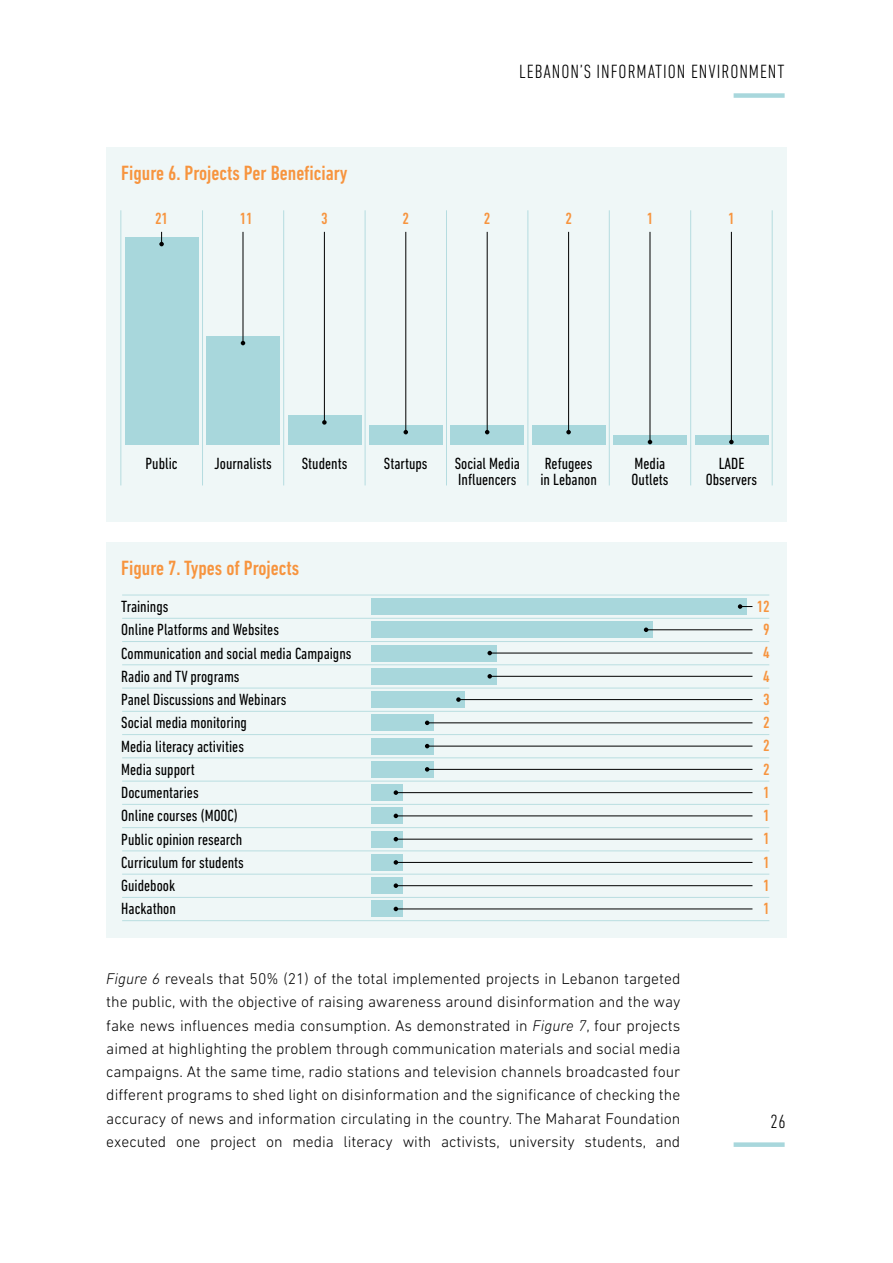
<style>
.page{position:relative;width:893px;height:1263px;background:#fff}
.page>*{position:absolute;margin:0;border:0;box-sizing:border-box;transform-origin:0 0}
.t1{font:500 condensed 21px "DIN Next LT Pro";color:#f7943e}
.t2{font:300 condensed 19.5px "DIN Next LT Pro";letter-spacing:.05em;color:#000}
.t3{font:condensed 16.5px/23.2px "DIN Next LT Pro";color:#000}
.t4{font:500 condensed 16.5px/23.2px "DIN Next LT Pro";color:#f7943e;text-align:center}
.t5{font:300 15.75px/23.2px "DIN Next LT Pro";color:#000;text-align:justify}
.s1{font-style:italic}
</style>
<div class="page">
<div style="left:734px;top:1142px;width:51px;height:5px;background:#a8d7dc"></div>
<div style="left:734px;top:93px;width:51px;height:5px;background:#a8d7dc"></div>
<div style="left:106px;top:147px;width:681px;height:374px;background:#eff7f7"></div>
<div style="left:125px;top:237px;width:73px;height:208px;background:#a8d7dc"></div>
<div style="left:207px;top:336px;width:73px;height:109px;background:#a8d7dc"></div>
<div style="left:288px;top:415px;width:73px;height:30px;background:#a8d7dc"></div>
<div style="left:369px;top:425px;width:74px;height:20px;background:#a8d7dc"></div>
<div style="left:451px;top:425px;width:73px;height:20px;background:#a8d7dc"></div>
<div style="left:532px;top:425px;width:73px;height:20px;background:#a8d7dc"></div>
<div style="left:614px;top:435px;width:73px;height:10px;background:#a8d7dc"></div>
<div style="left:695px;top:435px;width:73px;height:10px;background:#a8d7dc"></div>
<hr style="left:202px;top:210px;width:1px;height:275px;background:#b5dce0">
<hr style="left:121px;top:210px;width:1px;height:275px;background:#b5dce0">
<hr style="left:283px;top:210px;width:1px;height:275px;background:#b5dce0">
<hr style="left:365px;top:210px;width:1px;height:275px;background:#b5dce0">
<hr style="left:446px;top:210px;width:1px;height:275px;background:#b5dce0">
<hr style="left:528px;top:210px;width:1px;height:275px;background:#b5dce0">
<hr style="left:609px;top:210px;width:1px;height:275px;background:#b5dce0">
<hr style="left:690px;top:210px;width:1px;height:275px;background:#b5dce0">
<hr style="left:772px;top:210px;width:1px;height:275px;background:#b5dce0">
<svg style="left:159px;top:232px;width:5px;height:14px"></svg>
<hr style="left:243px;top:232px;width:1px;height:111px;background:#000">
<svg style="left:241px;top:341px;width:4px;height:4px"></svg>
<hr style="left:324px;top:232px;width:1px;height:190px;background:#000">
<svg style="left:322px;top:420px;width:5px;height:5px"></svg>
<hr style="left:405px;top:232px;width:1px;height:200px;background:#000">
<svg style="left:404px;top:430px;width:4px;height:4px"></svg>
<hr style="left:487px;top:232px;width:1px;height:200px;background:#000">
<svg style="left:485px;top:430px;width:4px;height:4px"></svg>
<hr style="left:568px;top:232px;width:1px;height:200px;background:#000">
<svg style="left:566px;top:430px;width:5px;height:4px"></svg>
<hr style="left:650px;top:232px;width:1px;height:210px;background:#000">
<svg style="left:648px;top:440px;width:4px;height:4px"></svg>
<hr style="left:731px;top:232px;width:1px;height:210px;background:#000">
<svg style="left:729px;top:440px;width:5px;height:4px"></svg>
<div style="left:106px;top:542px;width:681px;height:396px;background:#eff7f7"></div>
<div style="left:371px;top:598px;width:376px;height:17px;background:#a8d7dc"></div>
<div style="left:371px;top:621px;width:282px;height:17px;background:#a8d7dc"></div>
<div style="left:371px;top:645px;width:125px;height:16px;background:#a8d7dc"></div>
<div style="left:371px;top:668px;width:125px;height:17px;background:#a8d7dc"></div>
<div style="left:371px;top:691px;width:94px;height:17px;background:#a8d7dc"></div>
<div style="left:371px;top:714px;width:63px;height:17px;background:#a8d7dc"></div>
<div style="left:371px;top:738px;width:63px;height:16px;background:#a8d7dc"></div>
<div style="left:371px;top:761px;width:63px;height:17px;background:#a8d7dc"></div>
<div style="left:371px;top:784px;width:32px;height:17px;background:#a8d7dc"></div>
<div style="left:371px;top:807px;width:32px;height:17px;background:#a8d7dc"></div>
<div style="left:371px;top:831px;width:32px;height:16px;background:#a8d7dc"></div>
<div style="left:371px;top:854px;width:32px;height:17px;background:#a8d7dc"></div>
<div style="left:371px;top:877px;width:32px;height:17px;background:#a8d7dc"></div>
<div style="left:371px;top:900px;width:32px;height:17px;background:#a8d7dc"></div>
<svg style="left:738px;top:604px;width:14px;height:5px"></svg>
<hr style="left:646px;top:629px;width:106px;height:1px;background:#000">
<svg style="left:644px;top:627px;width:4px;height:5px"></svg>
<hr style="left:490px;top:653px;width:262px;height:1px;background:#000">
<svg style="left:487px;top:651px;width:5px;height:4px"></svg>
<hr style="left:458px;top:699px;width:294px;height:1px;background:#000">
<svg style="left:456px;top:697px;width:5px;height:5px"></svg>
<hr style="left:490px;top:676px;width:262px;height:1px;background:#000">
<svg style="left:487px;top:674px;width:5px;height:4px"></svg>
<hr style="left:427px;top:722px;width:325px;height:1px;background:#000">
<svg style="left:425px;top:721px;width:4px;height:4px"></svg>
<hr style="left:427px;top:746px;width:325px;height:1px;background:#000">
<svg style="left:425px;top:744px;width:4px;height:4px"></svg>
<hr style="left:427px;top:769px;width:325px;height:1px;background:#000">
<svg style="left:425px;top:767px;width:4px;height:5px"></svg>
<hr style="left:396px;top:792px;width:356px;height:1px;background:#000">
<svg style="left:394px;top:790px;width:4px;height:5px"></svg>
<hr style="left:396px;top:816px;width:356px;height:1px;background:#000">
<svg style="left:394px;top:814px;width:4px;height:4px"></svg>
<hr style="left:396px;top:839px;width:356px;height:1px;background:#000">
<svg style="left:394px;top:837px;width:4px;height:4px"></svg>
<hr style="left:396px;top:862px;width:356px;height:1px;background:#000">
<svg style="left:394px;top:860px;width:4px;height:5px"></svg>
<hr style="left:396px;top:885px;width:356px;height:1px;background:#000">
<svg style="left:394px;top:883px;width:4px;height:5px"></svg>
<hr style="left:396px;top:909px;width:356px;height:1px;background:#000">
<svg style="left:394px;top:907px;width:4px;height:4px"></svg>
<hr style="left:122px;top:618px;width:647px;height:1px;background:#b9dee1">
<hr style="left:122px;top:595px;width:647px;height:1px;background:#b9dee1">
<hr style="left:122px;top:641px;width:647px;height:1px;background:#b9dee1">
<hr style="left:122px;top:664px;width:647px;height:1px;background:#b9dee1">
<hr style="left:122px;top:688px;width:647px;height:1px;background:#b9dee1">
<hr style="left:122px;top:711px;width:647px;height:1px;background:#b9dee1">
<hr style="left:122px;top:734px;width:647px;height:1px;background:#b9dee1">
<hr style="left:122px;top:757px;width:647px;height:1px;background:#b9dee1">
<hr style="left:122px;top:781px;width:647px;height:1px;background:#b9dee1">
<hr style="left:122px;top:804px;width:647px;height:1px;background:#b9dee1">
<hr style="left:122px;top:827px;width:647px;height:1px;background:#b9dee1">
<hr style="left:122px;top:851px;width:647px;height:1px;background:#b9dee1">
<hr style="left:122px;top:874px;width:647px;height:1px;background:#b9dee1">
<hr style="left:122px;top:897px;width:647px;height:1px;background:#b9dee1">
<hr style="left:122px;top:920px;width:647px;height:1px;background:#b9dee1">
<p class="t2" style="left:519px;top:61px;width:267px">LEBANON’S INFORMATION ENVIRONMENT</p>
<h1 class="t1" style="left:121px;top:161px;width:228px">Figure 6. Projects Per Beneficiary</h1>
<p class="t4" style="left:155px;top:207px;width:15px">21</p>
<p class="t4" style="left:240px;top:207px;width:15px">11</p>
<p class="t4" style="left:321px;top:207px;width:8px">3</p>
<p class="t4" style="left:403px;top:207px;width:8px">2</p>
<p class="t4" style="left:484px;top:207px;width:8px">2</p>
<p class="t4" style="left:565px;top:207px;width:8px">2</p>
<p class="t4" style="left:647px;top:207px;width:8px">1</p>
<p class="t4" style="left:728px;top:207px;width:8px">1</p>
<p class="t3" style="left:146px;top:451px;width:34px">Public</p>
<p class="t3" style="left:302px;top:451px;width:47px">Students</p>
<p class="t3" style="left:455px;top:455px;width:67px;line-height:16.5px">Social Media<br>Influencers</p>
<p class="t3" style="left:214px;top:451px;width:59px">Journalists</p>
<p class="t3" style="left:384px;top:451px;width:45px">Startups</p>
<p class="t3" style="left:540px;top:455px;width:58px;line-height:16.5px">Refugees in Lebanon</p>
<p class="t3" style="left:632px;top:455px;width:38px;line-height:16.5px">Media<br>Outlets</p>
<p class="t3" style="left:706px;top:455px;width:53px;line-height:16.5px;text-align:center">LADE<br>Observers</p>
<h1 class="t1" style="left:121px;top:556px;width:179px">Figure 7. Types of Projects</h1>
<p class="t3" style="left:121px;top:595px;width:232px">Trainings<br>Online Platforms and Websites<br>Communication and social media Campaigns<br>Radio and TV programs<br>Panel Discussions and Webinars<br>Social media monitoring<br>Media literacy activities<br>Media support<br>Documentaries<br>Online courses (MOOC)<br>Public opinion research<br>Curriculum for students<br>Guidebook<br>Hackathon</p>
<p class="t5" style="left:106px;top:967px;width:576px"><span class="s1">Figure 6</span> reveals that 50% (21) of the total implemented projects in Lebanon targeted the public, with the objective of raising awareness around disinformation and the way fake news influences media consumption. As demonstrated in <span class="s1">Figure 7</span>, four projects aimed at highlighting the problem through communication materials and social media campaigns. At the same time, radio stations and television channels broadcasted four different programs to shed light on disinformation and the significance of checking the accuracy of news and information circulating in the country. The Maharat Foundation executed one project on media literacy with activists, university students, and</p>
<p class="t4" style="left:757px;top:594px;width:15px">12<br>9<br>4<br>4<br>3<br>2<br>2<br>2<br>1<br>1<br>1<br>1<br>1<br>1</p>
<p class="t2" style="left:770px;top:1110px;width:17px">26</p>
</div>
